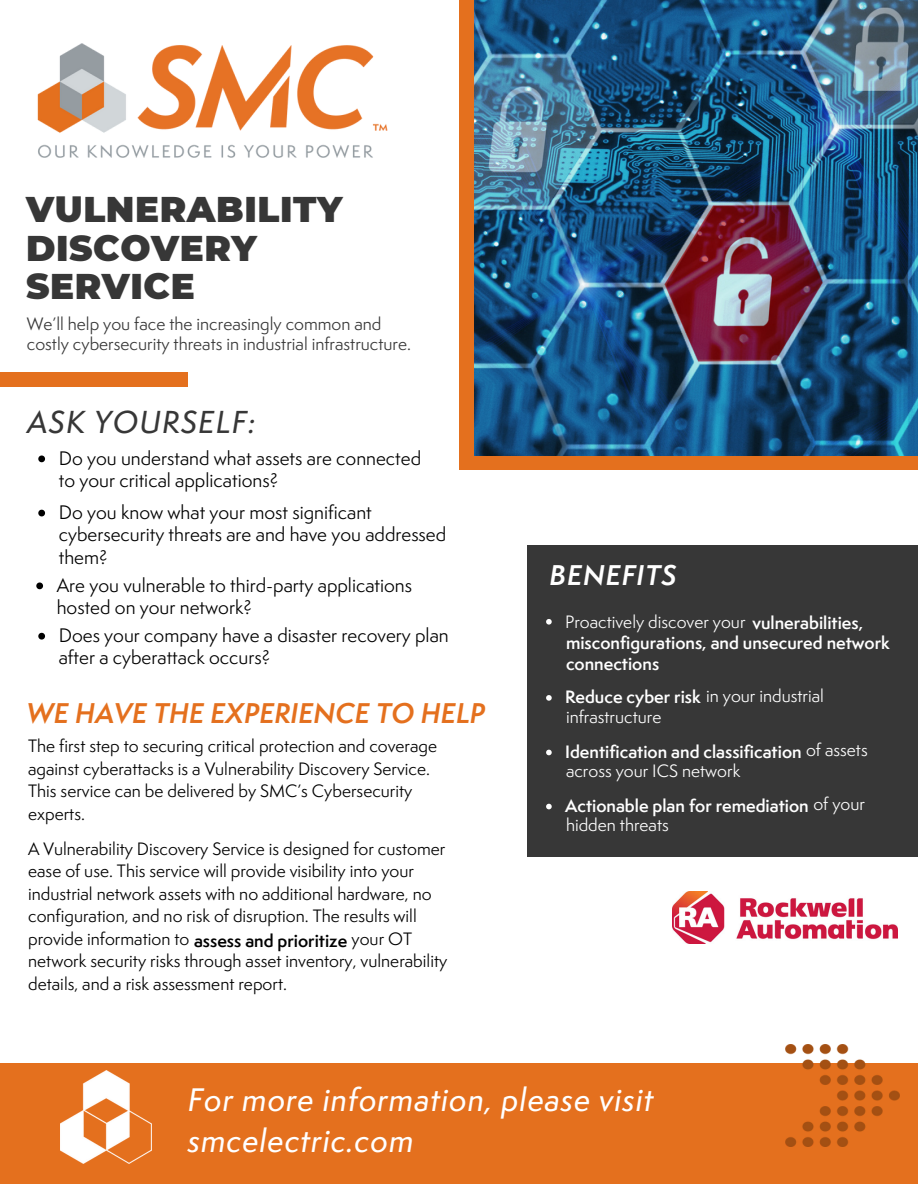
<style>
.page{position:relative;width:918px;height:1188px;background:#fff}
.page>*{position:absolute;margin:0;border:0;box-sizing:border-box;transform-origin:0 0}
.t1{font:900 35.7px/38.2px "Montserrat";letter-spacing:.015em;color:#373737}
.t2{font:30px/41.7px "Semplicita Pro Med It";letter-spacing:.03em;color:#fff}
.t3{font:29.25px "Semplicita Pro Med It";letter-spacing:.04em;color:#373737}
.t4{font:italic 600 26.25px "Semplicita Pro";color:#e4701e}
.t5{font:italic 600 26.25px "Semplicita Pro";letter-spacing:.035em;color:#fff}
.t6{font:18px/22.5px "Semplicita Pro";color:#000}
.t7{font:16.5px/22.5px "Semplicita Pro";color:#000}
.t8{font:600 16.5px/21.3px "Semplicita Pro";color:#fff}
.t9{font:16.5px "Semplicita Pro";color:#fff}
.t10{font:16.5px/20.2px "Semplicita Pro";color:#373737}
.t11{font:600 16.5px "Semplicita Pro";color:#000}
.s1{font-weight:600}
.s2{font-weight:400}
</style>
<div class="page">
<div style="left:0;top:372px;width:188px;height:15px;background:#e4701e"></div>
<div style="left:459px;top:0;width:459px;height:470px;background:#e4701e"></div>
<img style="left:475px;top:0;width:443px;height:456px">
<div style="left:527px;top:545px;width:391px;height:312px;background:#373737"></div>
<img style="left:37px;top:43px;width:351px;height:115px">
<div style="left:0;top:1063px;width:918px;height:120px;background:#e4701e"></div>
<img style="left:61px;top:1071px;width:91px;height:92px">
<img style="left:786px;top:1044px;width:113px;height:103px">
<img style="left:673px;top:892px;width:225px;height:51px">
<svg style="left:546px;top:619px;width:6px;height:6px"></svg>
<svg style="left:38px;top:456px;width:7px;height:6px"></svg>
<svg style="left:38px;top:510px;width:7px;height:6px"></svg>
<svg style="left:36px;top:583px;width:7px;height:6px"></svg>
<svg style="left:38px;top:633px;width:7px;height:7px"></svg>
<svg style="left:546px;top:695px;width:6px;height:6px"></svg>
<svg style="left:546px;top:750px;width:6px;height:5px"></svg>
<svg style="left:546px;top:804px;width:6px;height:5px"></svg>
<p class="t1" style="left:26px;top:191px;width:318px">VULNERABILITY<br>DISCOVERY<br>SERVICE</p>
<p class="t10" style="left:27px;top:313px;width:386px">We’ll help you face the increasingly common and costly cybersecurity threats in industrial infrastructure.</p>
<p class="t3" style="left:28px;top:402px;width:230px">ASK YOURSELF:</p>
<p class="t6" style="left:59px;top:446px;width:364px">Do you understand what assets are connected to your critical applications?</p>
<h5 class="t6" style="left:59px;top:500px;width:389px">Do you know what your most significant cybersecurity threats are and have you addressed them?</h5>
<h5 class="t6" style="left:57px;top:573px;width:357px">Are you vulnerable to third-party applications hosted on your network?</h5>
<p class="t6" style="left:59px;top:624px;width:392px">Does your company have a disaster recovery plan after a cyberattack occurs?</p>
<h4 class="t4" style="left:27px;top:694px;width:460px">WE HAVE THE EXPERIENCE TO HELP</h4>
<h4 class="t7" style="left:28px;top:734px;width:410px">The first step to securing critical protection and coverage against cyberattacks is a Vulnerability Discovery Service.<br>This service can be delivered by SMC’s Cybersecurity experts.</h4>
<p class="t7" style="left:28px;top:837px;width:419px">A Vulnerability Discovery Service is designed for customer ease of use. This service will provide visibility into your industrial network assets with no additional hardware, no configuration, and no risk of disruption. The results will provide information to</p>
<p class="t7" style="left:28px;top:927px;width:421px;text-indent:323px">your OT network security risks through asset inventory, vulnerability details, and a risk assessment report.</p>
<p class="t11" style="left:194px;top:929px;width:155px">assess and prioritize</p>
<p class="t5" style="left:549px;top:556px;width:129px">BENEFITS</p>
<p class="t9" style="left:565px;top:610px;width:300px">Proactively discover your <span class="s1">vulnerabilities,</span></p>
<p class="t8" style="left:566px;top:632px;width:325px">misconfigurations, and unsecured network connections</p>
<p class="t9" style="left:565px;top:684px;width:260px"><span class="s1">Reduce cyber risk</span> in your industrial</p>
<p class="t9" style="left:566px;top:705px;width:97px">infrastructure</p>
<p class="t8" style="left:565px;top:741px;width:304px">Identification and classification <span class="s2">of assets</span></p>
<p class="t9" style="left:566px;top:759px;width:176px">across your ICS network</p>
<p class="t8" style="left:565px;top:795px;width:301px">Actionable plan for remediation <span class="s2">of your</span></p>
<h3 class="t9" style="left:566px;top:814px;width:104px">hidden threats</h3>
<h5 class="t2" style="left:188px;top:1079px;width:467px">For more information, please visit smcelectric.com</h5>
</div>
